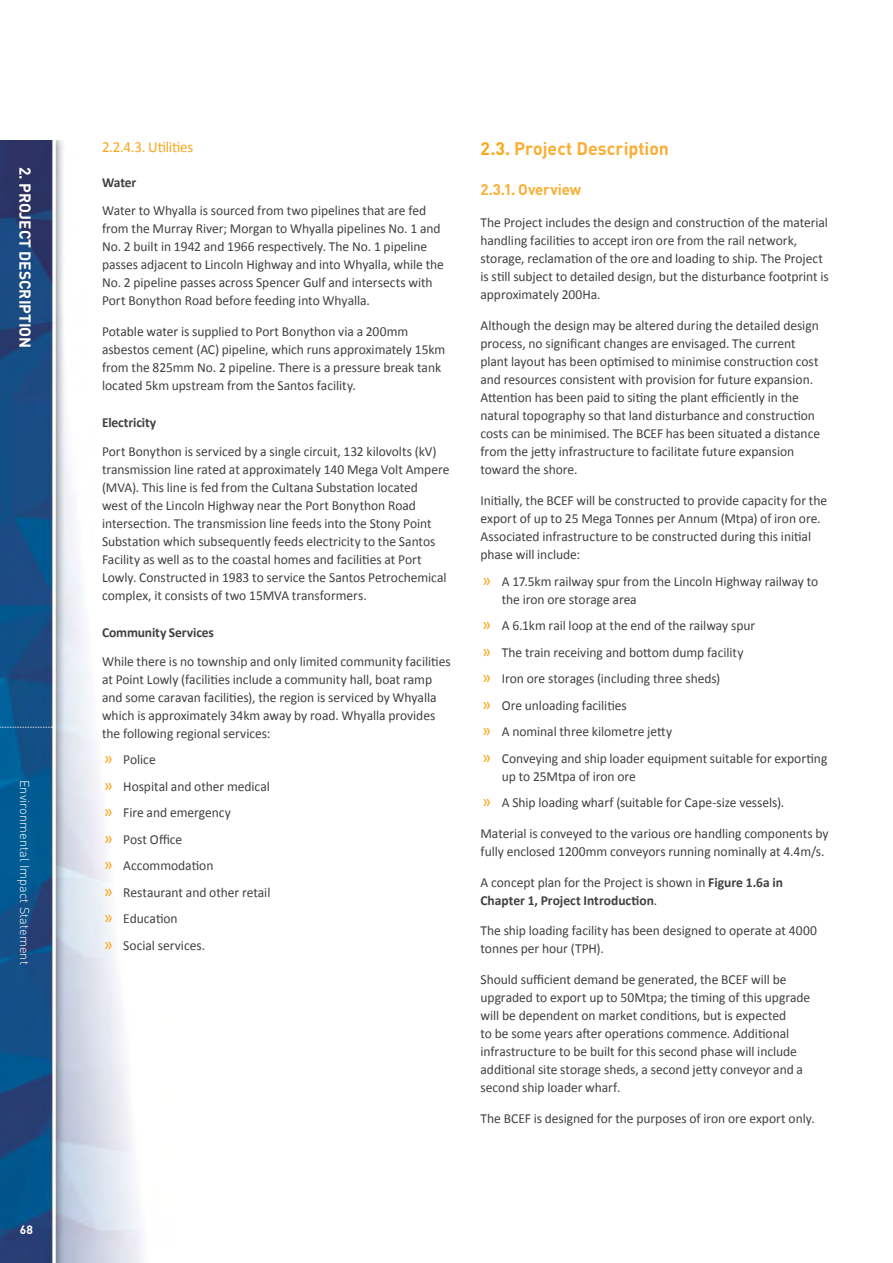
<style>
.page{position:relative;width:893px;height:1263px;background:#fff}
.page>*{position:absolute;margin:0;border:0;box-sizing:border-box;transform-origin:0 0}
.t1{font:700 18px "DIN";color:#fbae34}
.t2{font:700 15.75px "DIN";color:#fff}
.t3{font:15.3px "Calibri";letter-spacing:-.015em;color:#faa61a}
.t4{font:700 15.3px "DIN";letter-spacing:-.015em;color:#fbae34}
.Body{font:13.8px/18px "Calibri";letter-spacing:-.005em;color:#414042}
.Body-2{font:700 13.8px/18px "Calibri";color:#414042}
.Head_6{font:700 13.8px "Calibri";letter-spacing:-.01em;color:#414042}
.t5{font:300 12.75px "DIN";color:#fff}
.t6{font:700 12px "DIN";color:#fff}
.s1{font-size:18px;color:#faa61a}
.s2{color:#faa61a}
.s3{font-weight:400}
</style>
<div class="page">
<img style="left:0;top:140px;width:142px;height:1123px">
<svg style="left:0;top:727px;width:53px;height:1px"></svg>
<p class="t2" style="left:36px;top:167px;width:183px;rotate:90deg">2. PROJECT DESCRIPTION</p>
<p class="t5" style="left:33px;top:780px;width:186px;rotate:90deg">Environmental Impact Statement</p>
<p class="t6" style="left:20px;top:1221px;width:15px">68</p>
<p class="t3" style="left:102px;top:137px;width:93px">2.2.4.3. Utilities</p>
<p class="Head_6" style="left:102px;top:173px;width:36px">Water</p>
<p class="Body" style="left:102px;top:202px;width:343px">Water to Whyalla is sourced from two pipelines that are fed from the Murray River; Morgan to Whyalla pipelines No. 1 and No. 2 built in 1942 and 1966 respectively. The No. 1 pipeline passes adjacent to Lincoln Highway and into Whyalla, while the No. 2 pipeline passes across Spencer Gulf and intersects with Port Bonython Road before feeding into Whyalla.</p>
<p class="Body" style="left:102px;top:323px;width:345px">Potable water is supplied to Port Bonython via a 200mm asbestos cement (AC) pipeline, which runs approximately 15km from the 825mm No. 2 pipeline. There is a pressure break tank located 5km upstream from the Santos facility.</p>
<p class="Head_6" style="left:102px;top:414px;width:56px">Electricity</p>
<p class="Body" style="left:102px;top:442px;width:349px">Port Bonython is serviced by a single circuit, 132 kilovolts (kV) transmission line rated at approximately 140 Mega Volt Ampere (MVA). This line is fed from the Cultana Substation located<br>west of the Lincoln Highway near the Port Bonython Road intersection. The transmission line feeds into the Stony Point Substation which subsequently feeds electricity to the Santos Facility as well as to the coastal homes and facilities at Port Lowly. Constructed in 1983 to service the Santos Petrochemical complex, it consists of two 15MVA transformers.</p>
<p class="Head_6" style="left:102px;top:624px;width:113px">Community Services</p>
<p class="Body" style="left:102px;top:652px;width:350px">While there is no township and only limited community facilities at Point Lowly (facilities include a community hall, boat ramp and some caravan facilities), the region is serviced by Whyalla which is approximately 34km away by road. Whyalla provides the following regional services:</p>
<p class="Body" style="left:104px;top:751px;width:53px"><span class="s1">»</span> Police</p>
<p class="Body" style="left:104px;top:777px;width:168px"><span class="s1">»</span> Hospital and other medical</p>
<p class="Body" style="left:104px;top:804px;width:129px"><span class="s1">»</span> Fire and emergency</p>
<p class="Body" style="left:104px;top:830px;width:80px"><span class="s1">»</span> Post Office</p>
<p class="Body" style="left:104px;top:857px;width:111px"><span class="s1">»</span> Accommodation</p>
<p class="Body" style="left:104px;top:883px;width:168px"><span class="s1">»</span> Restaurant and other retail</p>
<p class="Body" style="left:104px;top:910px;width:75px"><span class="s1">»</span> Education</p>
<p class="Body" style="left:104px;top:936px;width:103px"><span class="s1">»</span> Social services.</p>
<p class="t1" style="left:480px;top:137px;width:190px"><span class="s2">2.3.</span> Project Description</p>
<p class="t4" style="left:480px;top:179px;width:102px">2.3.1. Overview</p>
<p class="Body" style="left:480px;top:214px;width:350px">The Project includes the design and construction of the material handling facilities to accept iron ore from the rail network, storage, reclamation of the ore and loading to ship. The Project is still subject to detailed design, but the disturbance footprint is approximately 200Ha.</p>
<p class="Body" style="left:480px;top:317px;width:341px">Although the design may be altered during the detailed design process, no significant changes are envisaged. The current plant layout has been optimised to minimise construction cost and resources consistent with provision for future expansion.<br>Attention has been paid to siting the plant efficiently in the natural topography so that land disturbance and construction costs can be minimised. The BCEF has been situated a distance from the jetty infrastructure to facilitate future expansion toward the shore.</p>
<p class="Body" style="left:480px;top:491px;width:348px">Initially, the BCEF will be constructed to provide capacity for the export of up to 25 Mega Tonnes per Annum (Mtpa) of iron ore.<br>Associated infrastructure to be constructed during this initial phase will include:</p>
<p class="Body" style="left:502px;top:572px;width:318px;text-indent:-20px"><span class="s1">»</span> A 17.5km railway spur from the Lincoln Highway railway to the iron ore storage area</p>
<p class="Body" style="left:482px;top:616px;width:274px"><span class="s1">»</span> A 6.1km rail loop at the end of the railway spur</p>
<p class="Body" style="left:482px;top:643px;width:263px"><span class="s1">»</span> The train receiving and bottom dump facility</p>
<p class="Body" style="left:482px;top:669px;width:240px"><span class="s1">»</span> Iron ore storages (including three sheds)</p>
<p class="Body" style="left:482px;top:696px;width:146px"><span class="s1">»</span> Ore unloading facilities</p>
<p class="Body" style="left:482px;top:722px;width:191px"><span class="s1">»</span> A nominal three kilometre jetty</p>
<p class="Body" style="left:502px;top:749px;width:327px;text-indent:-20px"><span class="s1">»</span> Conveying and ship loader equipment suitable for exporting up to 25Mtpa of iron ore</p>
<p class="Body" style="left:482px;top:793px;width:304px"><span class="s1">»</span> A Ship loading wharf (suitable for Cape-size vessels).</p>
<p class="Body" style="left:480px;top:824px;width:350px">Material is conveyed to the various ore handling components by fully enclosed 1200mm conveyors running nominally at 4.4m/s.</p>
<p class="Body-2" style="left:480px;top:873px;width:304px"><span class="s3">A concept plan for the Project is shown in</span> Figure 1.6a in<br>Chapter 1, Project Introduction<span class="s3">.</span></p>
<p class="Body" style="left:480px;top:922px;width:338px">The ship loading facility has been designed to operate at 4000 tonnes per hour (TPH).</p>
<p class="Body" style="left:480px;top:970px;width:331px">Should sufficient demand be generated, the BCEF will be upgraded to export up to 50Mtpa; the timing of this upgrade will be dependent on market conditions, but is expected<br>to be some years after operations commence. Additional infrastructure to be built for this second phase will include additional site storage sheds, a second jetty conveyor and a second ship loader wharf.</p>
<p class="Body" style="left:480px;top:1109px;width:336px">The BCEF is designed for the purposes of iron ore export only.</p>
</div>
